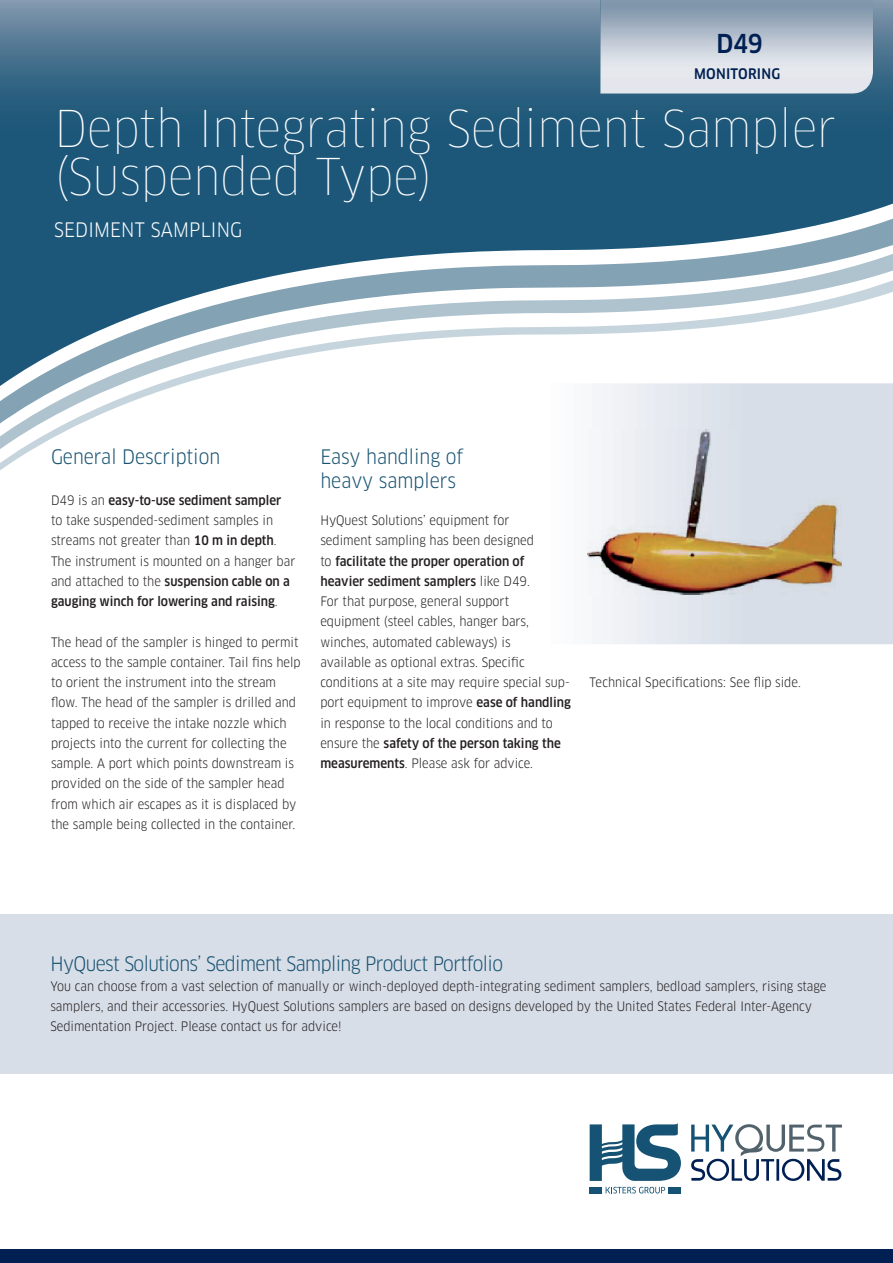
<style>
.page{position:relative;width:893px;height:1263px;background:#fff}
.page>*{position:absolute;margin:0;border:0;box-sizing:border-box;transform-origin:0 0}
.t1{font:100 condensed 49.5px/48px "Clan OT";color:#fff}
.t2{font:500 condensed 25.5px "Clan OT";color:#002053}
.t3{font:condensed 19.5px "Clan OT";letter-spacing:-.03em;color:#175270}
.t4{font:condensed 19.5px/24px "Clan OT";color:#175270}
.t5{font:condensed 19.5px "Clan OT";letter-spacing:.01em;color:#fff}
.t6{font:500 condensed 14.25px "Clan OT";letter-spacing:.015em;color:#002053}
.t7{font:condensed 12.75px/20.2px "Clan OT";color:#231f20}
.s1{font-weight:500}
</style>
<div class="page">
<div style="left:0;top:1249px;width:893px;height:14px;background:#002053"></div>
<svg style="left:0;top:0;width:893px;height:214px;background:#316483"></svg>
<svg style="left:0;top:214px;width:893px;height:35px;background:#346888"></svg>
<svg style="left:0;top:249px;width:893px;height:27px"></svg>
<svg style="left:0;top:276px;width:893px;height:194px"></svg>
<img style="left:600px;top:0;width:273px;height:94px">
<svg style="left:590px;top:1123px;width:91px;height:58px"></svg>
<svg style="left:691px;top:1124px;width:151px;height:57px"></svg>
<div style="left:590px;top:1187px;width:12px;height:6px;background:#155274"></div>
<div style="left:668px;top:1187px;width:12px;height:6px;background:#155274"></div>
<svg style="left:606px;top:1187px;width:59px;height:6px"></svg>
<svg style="left:544px;top:383px;width:349px;height:261px"></svg>
<img style="left:588px;top:430px;width:254px;height:164px">
<div style="left:0;top:914px;width:893px;height:160px;background:#d8dee8"></div>
<h2 class="t2" style="left:716px;top:29px;width:48px">D49</h2>
<p class="t6" style="left:694px;top:66px;width:88px">MONITORING</p>
<h1 class="t1" style="left:54px;top:105px;width:783px">Depth Integrating Sediment Sampler (Suspended Type)</h1>
<h3 class="t5" style="left:54px;top:218px;width:190px">SEDIMENT SAMPLING</h3>
<h3 class="t4" style="left:51px;top:445px;width:171px">General Description</h3>
<p class="t7" style="left:51px;top:490px;width:246px">D49 is an <span class="s1">easy-to-use sediment sampler </span>to take suspended-sediment samples in streams not greater than <span class="s1">10 m in depth</span>.<br>The instrument is mounted on a hanger bar and attached to the <span class="s1">suspension cable on a gauging winch for lowering and raising</span>.</p>
<p class="t7" style="left:51px;top:632px;width:251px">The head of the sampler is hinged to permit access to the sample container. Tail fins help to orient the instrument into the stream flow. The head of the sampler is drilled and tapped to receive the intake nozzle which projects into the current for collecting the sample. A port which points downstream is provided on the side of the sampler head from which air escapes as it is displaced by the sample being collected in the container.</p>
<h3 class="t4" style="left:320px;top:445px;width:145px">Easy handling of heavy samplers</h3>
<p class="t7" style="left:320px;top:510px;width:252px">HyQuest Solutions’ equipment for<br>sediment sampling has been designed<br>to <span class="s1">facilitate the proper operation of heavier sediment samplers</span> like D49.<br>For that purpose, general support equipment (steel cables, hanger bars, winches, automated cableways) is<br>available as optional extras. Specific conditions at a site may require special sup&shy;port equipment to improve <span class="s1">ease of handling </span>in response to the local conditions and to ensure the <span class="s1">safety of the person taking the measurements</span>. Please ask for advice.</p>
<p class="t7" style="left:590px;top:672px;width:213px">Technical Specifications: See flip side.</p>
<h3 class="t3" style="left:50px;top:952px;width:454px">HyQuest Solutions’ Sediment Sampling Product Portfolio</h3>
<p class="t7" style="left:50px;top:976px;width:778px">You can choose from a vast selection of manually or winch-deployed depth-integrating sediment samplers, bedload samplers, rising stage samplers, and their accessories. HyQuest Solutions samplers are based on designs developed by the United States Federal Inter-Agency<br>Sedimentation Project. Please contact us for advice!</p>
</div>
